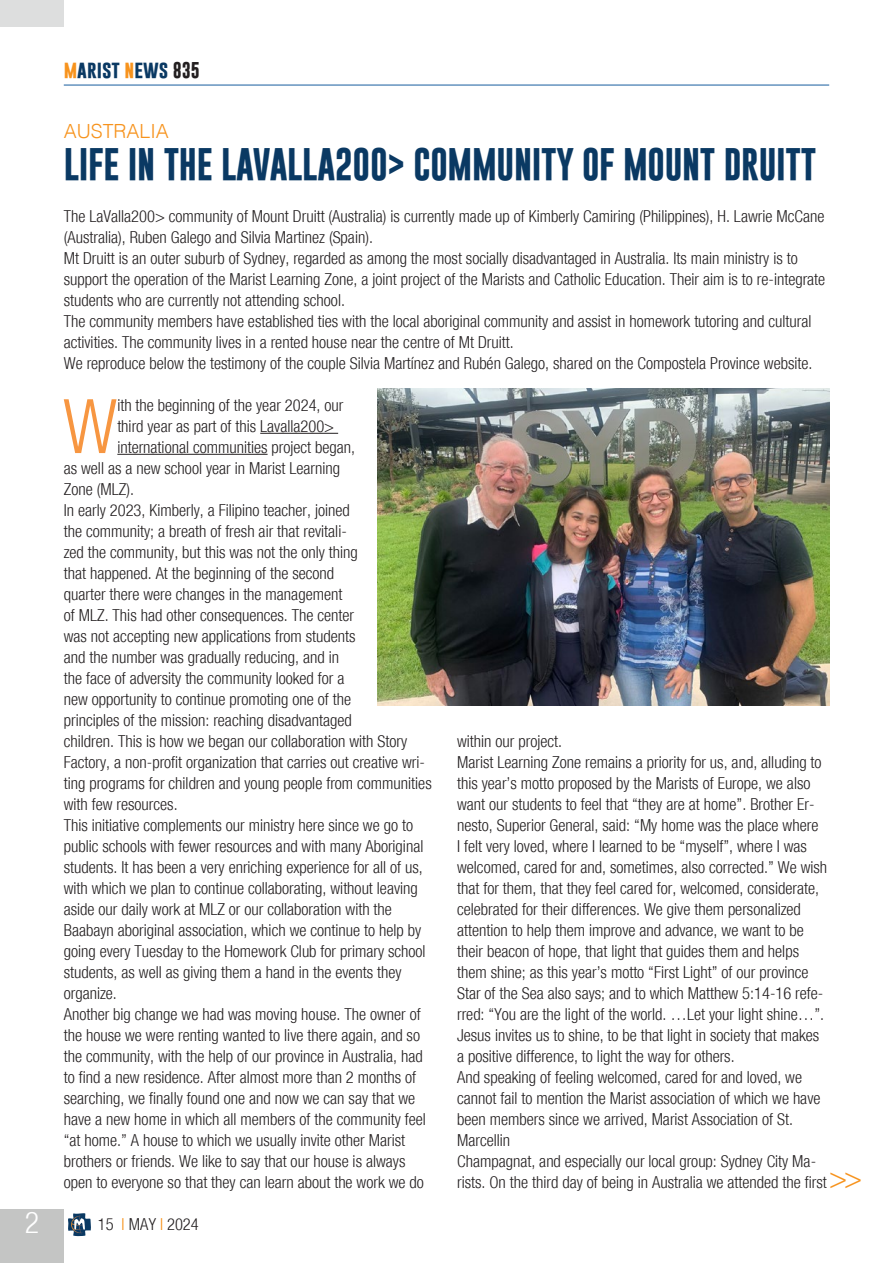
<style>
.page{position:relative;width:893px;height:1263px;background:#fff}
.page>*{position:absolute;margin:0;border:0;box-sizing:border-box;transform-origin:0 0}
.Testo_normal{font:300 condensed 75.3px "Helvetica Neue";color:#f79641}
.Titolo{font:700 33px "Gobold";letter-spacing:-.01em;color:#0a3963}
.t1{font:300 condensed 30px "Helvetica Neue";color:#fff}
.Titolo-2{font:300 19.5px "Helvetica";color:#f7931d}
.t2{font:700 18px "Gobold";color:#0a3963}
.Testo_normal-2{font:300 condensed 16.5px/21px "Helvetica Neue";color:#231f20}
.s1{color:#f7931d}
.s2{font-size:16.5px;color:#231f20}
</style>
<div class="page">
<div style="left:0;top:1209px;width:64px;height:54px;background:#c4c5c4"></div>
<hr style="left:64px;top:85px;width:765px;height:1px;background:#175d9e">
<svg style="left:68px;top:1213px;width:23px;height:23px"></svg>
<div style="left:0;top:0;width:64px;height:27px;background:#dddede"></div>
<hr style="left:260px;top:433px;width:78px;height:1px;background:#231f20">
<hr style="left:117px;top:454px;width:151px;height:1px;background:#231f20">
<img style="left:377px;top:388px;width:452px;height:317px">
<p class="t2" style="left:64px;top:57px;width:138px"><span class="s1">m</span>arist <span class="s1">n</span>ews <span class="s2">835</span></p>
<p class="Titolo-2" style="left:64px;top:114px;width:107px">AUSTRALIA</p>
<p class="Titolo" style="left:64px;top:143px;width:754px">LIFE IN THE LAVALLA200&gt; COMMUNITY OF MOUNT DRUITT</p>
<p class="Testo_normal-2" style="left:64px;top:206px;width:762px">The LaValla200&gt; community of Mount Druitt (Australia) is currently made up of Kimberly Camiring (Philippines), H. Lawrie McCane (Australia), Ruben Galego and Silvia Martinez (Spain).</p>
<p class="Testo_normal-2" style="left:64px;top:248px;width:763px">Mt Druitt is an outer suburb of Sydney, regarded as among the most socially disadvantaged in Australia. Its main ministry is to support the operation of the Marist Learning Zone, a joint project of the Marists and Catholic Education. Their aim is to re-integrate students who are currently not attending school.</p>
<p class="Testo_normal-2" style="left:64px;top:311px;width:749px">The community members have established ties with the local aboriginal community and assist in homework tutoring and cultural activities. The community lives in a rented house near the centre of Mt Druitt.</p>
<p class="Testo_normal-2" style="left:64px;top:353px;width:750px">We reproduce below the testimony of the couple Silvia Martínez and Rubén Galego, shared on the Compostela Province website.</p>
<p class="Testo_normal" style="left:63px;top:383px;width:56px">W</p>
<p class="Testo_normal-2" style="left:117px;top:395px;width:228px">ith the beginning of the year 2024, our</p>
<p class="Testo_normal-2" style="left:117px;top:416px;width:218px">third year as part of this Lavalla200&gt;</p>
<p class="Testo_normal-2" style="left:117px;top:437px;width:239px">international communities project began,</p>
<p class="Testo_normal-2" style="left:64px;top:458px;width:278px">as well as a new school year in Marist Learning</p>
<p class="Testo_normal-2" style="left:64px;top:479px;width:72px">Zone (MLZ).</p>
<p class="Testo_normal-2" style="left:64px;top:500px;width:369px">In early 2023, Kimberly, a Filipino teacher, joined<br>the community; a breath of fresh air that revitali-<br>zed the community, but this was not the only thing<br>that happened. At the beginning of the second<br>quarter there were changes in the management<br>of MLZ. This had other consequences. The center<br>was not accepting new applications from students<br>and the number was gradually reducing, and in<br>the face of adversity the community looked for a<br>new opportunity to continue promoting one of the<br>principles of the mission: reaching disadvantaged<br>children. This is how we began our collaboration with Story Factory, a non-profit organization that carries out creative wri&shy;ting programs for children and young people from communities with few resources.</p>
<p class="Testo_normal-2" style="left:64px;top:815px;width:363px">This initiative complements our ministry here since we go to public schools with fewer resources and with many Aboriginal students. It has been a very enriching experience for all of us, with which we plan to continue collaborating, without leaving aside our daily work at MLZ or our collaboration with the Baabayn aboriginal association, which we continue to help by going every Tuesday to the Homework Club for primary school students, as well as giving them a hand in the events they organize.</p>
<p class="Testo_normal-2" style="left:64px;top:1004px;width:364px">Another big change we had was moving house. The owner of the house we were renting wanted to live there again, and so the community, with the help of our province in Australia, had to find a new residence. After almost more than 2 months of searching, we finally found one and now we can say that we have a new home in which all members of the community feel “at home.” A house to which we usually invite other Marist brothers or friends. We like to say that our house is always open to everyone so that they can learn about the work we do</p>
<h3 class="t1" style="left:25px;top:1205px;width:16px">2</h3>
<p class="Testo_normal-2" style="left:98px;top:1214px;width:102px">15 <span class="s1">I</span> MAY <span class="s1">I</span> 2024</p>
<p class="Testo_normal-2" style="left:457px;top:731px;width:106px">within our project.</p>
<p class="Testo_normal-2" style="left:457px;top:752px;width:372px">Marist Learning Zone remains a priority for us, and, alluding to this year’s motto proposed by the Marists of Europe, we also want our students to feel that “they are at home”. Brother Er&shy;nesto, Superior General, said: “My home was the place where<br>I felt very loved, where I learned to be “myself”, where I was welcomed, cared for and, sometimes, also corrected.” We wish that for them, that they feel cared for, welcomed, considerate, celebrated for their differences. We give them personalized attention to help them improve and advance, we want to be their beacon of hope, that light that guides them and helps them shine; as this year’s motto “First Light” of our province Star of the Sea also says; and to which Matthew 5:14-16 refe&shy;rred: “You are the light of the world. …Let your light shine…”.<br>Jesus invites us to shine, to be that light in society that makes a positive difference, to light the way for others.</p>
<p class="Testo_normal-2" style="left:457px;top:1067px;width:365px">And speaking of feeling welcomed, cared for and loved, we cannot fail to mention the Marist association of which we have been members since we arrived, Marist Association of St.<br>Marcellin</p>
<p class="Testo_normal-2" style="left:457px;top:1151px;width:371px">Champagnat, and especially our local group: Sydney City Ma&shy;rists. On the third day of being in Australia we attended the first</p>
</div>
